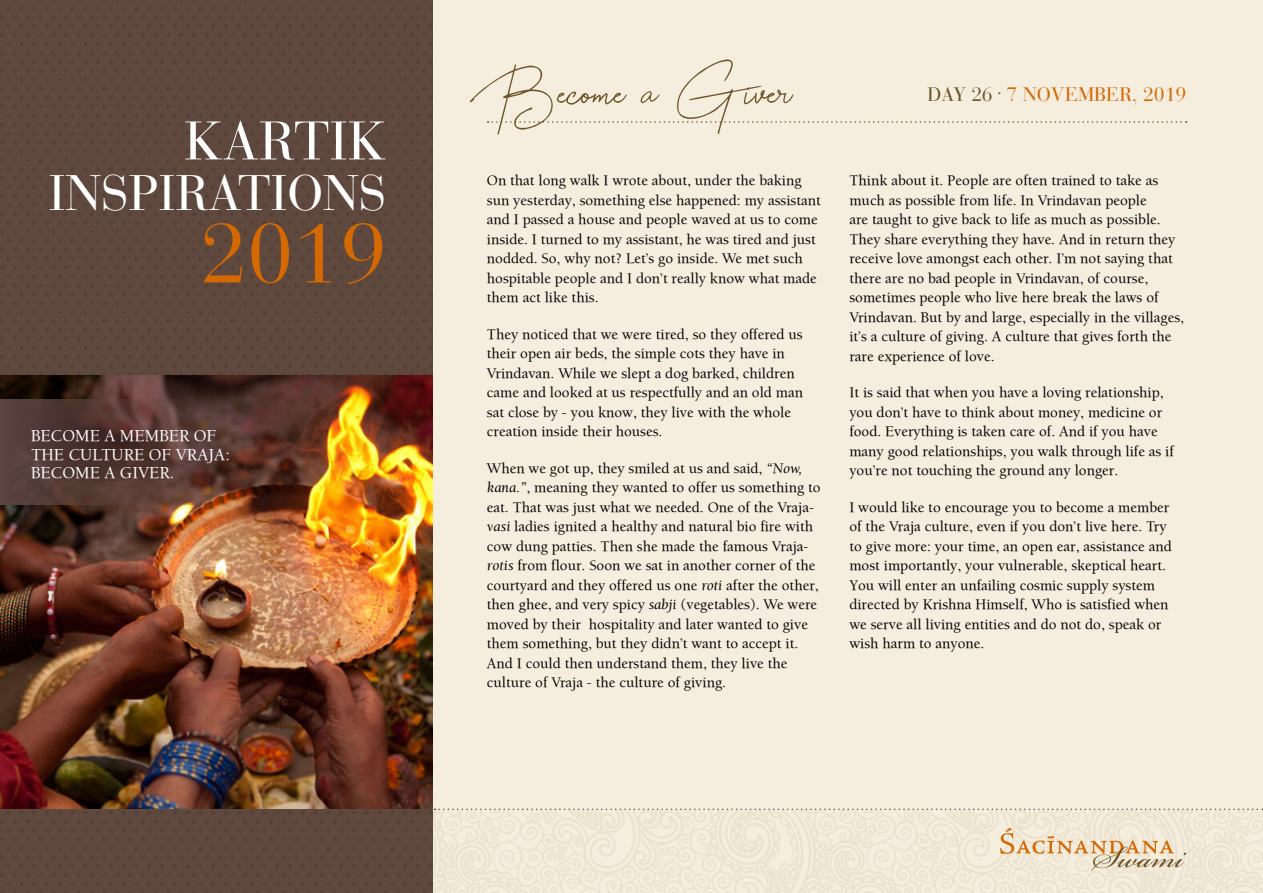
<style>
.page{position:relative;width:1263px;height:893px;background:#fff}
.page>*{position:absolute;margin:0;border:0;box-sizing:border-box;transform-origin:0 0}
.t1{font:109.5px "Harmony";color:#6d5526}
.t2{font:83.7px "Bauer Bodoni";color:#d56901}
.t3{font:53.85px "Bauer Bodoni";color:#fff}
.t4{font:49.5px "Bauer Bodoni";color:#fff}
.t5{font:19.5px "Bauer Bodoni";color:#d56901}
.t6{font:17.1px/18.5px "Balaram";color:#fff}
.t7{font:15px/19.5px "Balaram";color:#000}
.s1{font-style:italic}
.s2{color:#6d5526}
</style>
<div class="page">
<img style="left:0;top:0;width:434px;height:893px">
<img style="left:0;top:375px;width:433px;height:433px">
<svg style="left:0;top:400px;width:232px;height:105px;background:#563a34"></svg>
<div style="left:434px;top:0;width:829px;height:893px;background:#f5edde"></div>
<svg style="left:434px;top:809px;width:829px;height:1px"></svg>
<svg style="left:1000px;top:828px;width:187px;height:43px"></svg>
<svg style="left:488px;top:121px;width:699px;height:2px"></svg>
<h3 class="t3" style="left:184px;top:109px;width:204px">KARTIK</h3>
<h3 class="t4" style="left:49px;top:164px;width:339px">INSPIRATIONS</h3>
<h2 class="t2" style="left:200px;top:204px;width:188px">2019</h2>
<p class="t6" style="left:31px;top:426px;width:200px">BECOME A MEMBER OF<br>THE CULTURE OF VRAJA:<br>BECOME A GIVER.</p>
<h1 class="t1" style="left:487px;top:36px;width:307px">Become a Giver</h1>
<p class="t7" style="left:487px;top:170px;width:335px">On that long walk I wrote about, under the baking sun yesterday, something else happened: my assistant and I passed a house and people waved at us to come inside. I turned to my assistant, he was tired and just nodded. So, why not? Let’s go inside. We met such hospitable people and I don’t really know what made them act like this.</p>
<p class="t7" style="left:487px;top:324px;width:318px">They noticed that we were tired, so they offered us their open air beds, the simple cots they have in Vrindavan. While we slept a dog barked, children came and looked at us respectfully and an old man sat close by - you know, they live with the whole creation inside their houses.</p>
<p class="t7" style="left:487px;top:458px;width:335px">When we got up, they smiled at us and said, <span class="s1">“Now, kana.”</span>, meaning they wanted to offer us something to eat. That was just what we needed. One of the Vraja&shy;<span class="s1">vasi</span> ladies ignited a healthy and natural bio fire with cow dung patties. Then she made the famous Vraja&shy;<span class="s1">rotis</span> from flour. Soon we sat in another corner of the courtyard and they offered us one <span class="s1">roti</span> after the other, then ghee, and very spicy <span class="s1">sabji</span> (vegetables). We were moved by their hospitality and later wanted to give them something, but they didn’t want to accept it.<br>And I could then understand them, they live the culture of Vraja - the culture of giving.</p>
<h3 class="t5" style="left:927px;top:83px;width:260px"><span class="s2">DAY 26 </span><sup>.</sup> 7 NOVEMBER, 2019</h3>
<p class="t7" style="left:849px;top:170px;width:336px">Think about it. People are often trained to take as much as possible from life. In Vrindavan people<br>are taught to give back to life as much as possible.<br>They share everything they have. And in return they receive love amongst each other. I’m not saying that there are no bad people in Vrindavan, of course, sometimes people who live here break the laws of Vrindavan. But by and large, especially in the villages, it’s a culture of giving. A culture that gives forth the rare experience of love.</p>
<p class="t7" style="left:849px;top:382px;width:326px">It is said that when you have a loving relationship, you don’t have to think about money, medicine or food. Everything is taken care of. And if you have many good relationships, you walk through life as if you’re not touching the ground any longer.</p>
<p class="t7" style="left:849px;top:497px;width:324px">I would like to encourage you to become a member of the Vraja culture, even if you don’t live here. Try to give more: your time, an open ear, assistance and most importantly, your vulnerable, skeptical heart.<br>You will enter an unfailing cosmic supply system directed by Krishna Himself, Who is satisfied when we serve all living entities and do not do, speak or wish harm to anyone.</p>
</div>
